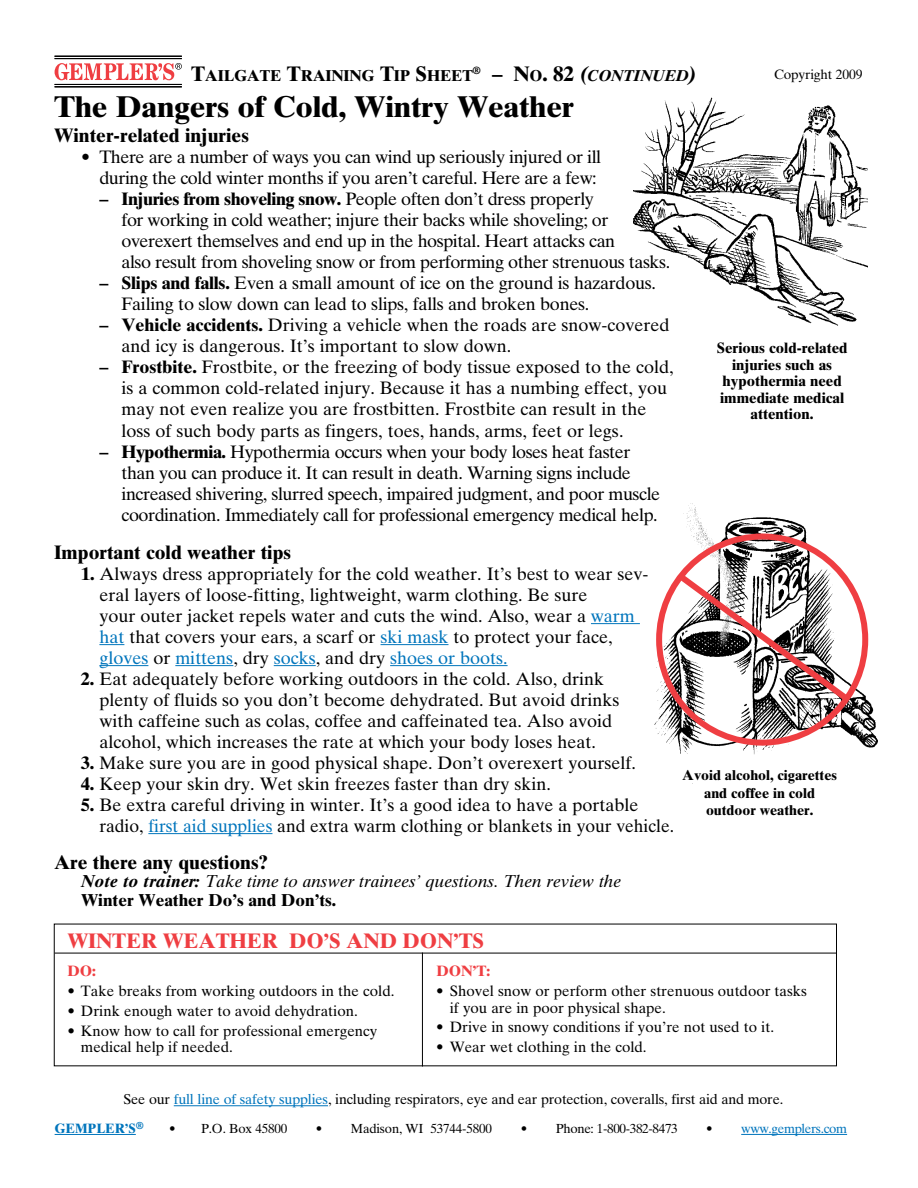
<style>
.page{position:relative;width:918px;height:1188px;background:#fff}
.page>*{position:absolute;margin:0;border:0;box-sizing:border-box;transform-origin:0 0}
.t1{font:700 30px "Times Ten";letter-spacing:-.01em;color:#000;scale:1.05 1}
.t2{font:700 21px "Times Ten";letter-spacing:-.01em;color:#ef3e42}
.t3{font:700 19.5px "Times Ten";color:#000}
.t4{font:18px/21px "Times Ten";color:#000}
.t5{font:18px/21px "Times Ten";letter-spacing:-.025em;color:#000}
.t6{font:italic 17.25px/18.8px "Times Ten";color:#000}
.t7{font:700 15.75px "Times Ten";letter-spacing:-.015em;color:#000}
.t8{font:15px/16.5px "Times Ten";color:#000}
.t9{font:700 15px/16.5px "Times Ten";color:#000;text-align:center}
.t10{font:700 15px "Times Ten";color:#ef3e42}
.t11{font:14.25px "Times Ten";letter-spacing:-.01em;color:#000}
.t12{font:700 14.25px/17.2px "Times Ten";color:#000;text-align:center}
.t13{font:13.5px "Times Ten";letter-spacing:-.01em;color:#000}
.t14{font:700 13.5px "Times Ten";letter-spacing:-.01em;color:#0075bc}
.t15{font:13.2px "Times Ten";letter-spacing:-.01em;color:#000}
.t16{font:13.2px "Times Ten";letter-spacing:-.025em;color:#0075bc}
.s1{font-size:21px}
.s2{font-style:italic;font-size:21px}
.s3{font-style:italic}
.s4{font-weight:700}
.s5{color:#0075bc}
.s6{font-weight:700;font-style:normal}
.s7{color:#000}
</style>
<div class="page">
<hr style="left:55px;top:953px;width:782px;height:1px;background:#000">
<hr style="left:591px;top:623px;width:49px;height:1px;background:#0075bc">
<svg style="left:99px;top:644px;width:25px;height:1px"></svg>
<hr style="left:381px;top:644px;width:68px;height:1px;background:#0075bc">
<hr style="left:99px;top:665px;width:49px;height:1px;background:#0075bc">
<hr style="left:175px;top:665px;width:58px;height:1px;background:#0075bc">
<hr style="left:274px;top:665px;width:42px;height:1px;background:#0075bc">
<hr style="left:390px;top:665px;width:118px;height:1px;background:#0075bc">
<hr style="left:148px;top:833px;width:124px;height:1px;background:#0075bc">
<img style="left:633px;top:97px;width:234px;height:229px">
<img style="left:654px;top:503px;width:224px;height:281px">
<div style="left:656px;top:533px;width:212px;height:213px;border:6px solid #ef3e42;border-radius:50%"></div>
<svg style="left:672px;top:568px;width:183px;height:139px"></svg>
<hr style="left:422px;top:953px;width:1px;height:114px;background:#000">
<hr style="left:55px;top:58px;width:127px;height:1px;background:#000">
<hr style="left:55px;top:84px;width:127px;height:1px;background:#000">
<hr style="left:55px;top:56px;width:127px;height:1px;background:#000">
<hr style="left:55px;top:86px;width:127px;height:1px;background:#000">
<svg style="left:55px;top:63px;width:127px;height:17px"></svg>
<hr style="left:55px;top:1134px;width:81px;height:1px;background:#0075bc">
<hr style="left:741px;top:1134px;width:106px;height:1px;background:#0075bc">
<hr style="left:174px;top:1105px;width:154px;height:1px;background:#0075bc">
<p class="t7" style="left:191px;top:66px;width:507px"><span class="s1">T</span>AILGATE <span class="s1">T</span>RAINING <span class="s1">T</span>IP <span class="s1">S</span>HEET<sup>®</sup> <span class="s1">–</span> <span class="s1">N</span>O<span class="s1">. 82</span> <span class="s2">(</span><span class="s3">CONTINUED</span><span class="s2">)</span></p>
<p class="t13" style="left:774px;top:66px;width:90px">Copyright 2009</p>
<h1 class="t1" style="left:54px;top:89px;width:497px">The Dangers of Cold, Wintry Weather</h1>
<p class="t3" style="left:54px;top:124px;width:196px">Winter-related injuries</p>
<p class="t5" style="left:81px;top:147px;width:522px;text-align:right">• There are a number of ways you can wind up seriously injured or ill during the cold winter months if you aren’t careful. Here are a few:</p>
<p class="t5" style="left:121px;top:189px;width:550px;text-indent:-22px"><span class="s4">– Injuries from shoveling snow.</span> People often don’t dress properly<br>for working in cold weather; injure their backs while shoveling; or overexert themselves and end up in the hospital. Heart attacks can<br>also result from shoveling snow or from performing other strenuous tasks.</p>
<p class="t4" style="left:121px;top:273px;width:536px;text-indent:-22px"><span class="s4">– Slips and falls.</span> Even a small amount of ice on the ground is hazardous.<br>Failing to slow down can lead to slips, falls and broken bones.</p>
<p class="t4" style="left:121px;top:315px;width:550px;text-indent:-22px"><span class="s4">– Vehicle accidents.</span> Driving a vehicle when the roads are snow-covered and icy is dangerous. It’s important to slow down.</p>
<p class="t4" style="left:121px;top:357px;width:554px;text-indent:-22px"><span class="s4">– Frostbite.</span> Frostbite, or the freezing of body tissue exposed to the cold, is a common cold-related injury. Because it has a numbing effect, you may not even realize you are frostbitten. Frostbite can result in the loss of such body parts as fingers, toes, hands, arms, feet or legs.</p>
<p class="t5" style="left:121px;top:441px;width:540px;text-indent:-22px"><span class="s4">– Hypothermia.</span> Hypothermia occurs when your body loses heat faster than you can produce it. It can result in death. Warning signs include increased shivering, slurred speech, impaired judgment, and poor muscle coordination. Immediately call for professional emergency medical help.</p>
<p class="t3" style="left:54px;top:540px;width:239px">Important cold weather tips</p>
<p class="t4" style="left:99px;top:563px;width:551px;text-indent:-18px"><span class="s4">1.</span> Always dress appropriately for the cold weather. It’s best to wear sev&shy;eral layers of loose-fitting, lightweight, warm clothing. Be sure<br>your outer jacket repels water and cuts the wind. Also, wear a <span class="s5">warm hat</span> that covers your ears, a scarf or <span class="s5">ski mask</span> to protect your face, <span class="s5">gloves</span> or <span class="s5">mittens</span>, dry <span class="s5">socks</span>, and dry <span class="s5">shoes or boots.</span></p>
<p class="t4" style="left:99px;top:668px;width:522px;text-indent:-18px"><span class="s4">2.</span> Eat adequately before working outdoors in the cold. Also, drink plenty of fluids so you don’t become dehydrated. But avoid drinks with caffeine such as colas, coffee and caffeinated tea. Also avoid alcohol, which increases the rate at which your body loses heat.</p>
<p class="t4" style="left:81px;top:752px;width:557px"><span class="s4">3.</span> Make sure you are in good physical shape. Don’t overexert yourself.</p>
<p class="t4" style="left:81px;top:773px;width:472px"><span class="s4">4.</span> Keep your skin dry. Wet skin freezes faster than dry skin.</p>
<p class="t4" style="left:99px;top:794px;width:576px;text-indent:-18px"><span class="s4">5.</span> Be extra careful driving in winter. It’s a good idea to have a portable radio, <span class="s5">first aid supplies</span> and extra warm clothing or blankets in your vehicle.</p>
<p class="t3" style="left:54px;top:850px;width:216px">Are there any questions?</p>
<p class="t6" style="left:81px;top:872px;width:542px"><span class="s4">Note to trainer:</span> Take time to answer trainees’ questions. Then review the<br><span class="s6">Winter Weather Do’s and Don’ts.</span></p>
<p class="t9" style="left:717px;top:340px;width:132px">Serious cold-related injuries such as hypothermia need immediate medical attention.</p>
<p class="t12" style="left:682px;top:767px;width:156px">Avoid alcohol, cigarettes and coffee in cold outdoor weather.</p>
<p class="t2" style="left:67px;top:928px;width:418px">WINTER WEATHER DO’S AND DON’TS</p>
<p class="t10" style="left:67px;top:962px;width:30px">DO:</p>
<p class="t10" style="left:436px;top:962px;width:55px">DON’T:</p>
<p class="t8" style="left:67px;top:983px;width:329px">• Take breaks from working outdoors in the cold.</p>
<p class="t8" style="left:67px;top:1002px;width:292px">• Drink enough water to avoid dehydration.</p>
<p class="t8" style="left:81px;top:1022px;width:298px;text-indent:-13px">• Know how to call for professional emergency medical help if needed.</p>
<p class="t8" style="left:450px;top:983px;width:359px;text-indent:-14px">• Shovel snow or perform other strenuous outdoor tasks if you are in poor physical shape.</p>
<p class="t8" style="left:436px;top:1019px;width:339px">• Drive in snowy conditions if you’re not used to it.</p>
<p class="t8" style="left:436px;top:1039px;width:212px">• Wear wet clothing in the cold.</p>
<p class="t11" style="left:124px;top:1091px;width:661px">See our <span class="s5">full line of safety supplies</span>, including respirators, eye and ear protection, coveralls, first aid and more.</p>
<p class="t14" style="left:55px;top:1120px;width:91px">GEMPLER’S<sup>®</sup></p>
<p class="t15" style="left:169px;top:1121px;width:120px">• P.O. Box 45800</p>
<p class="t15" style="left:316px;top:1121px;width:178px">• Madison, WI 53744-5800</p>
<p class="t15" style="left:521px;top:1121px;width:159px">• Phone: 1-800-382-8473</p>
<p class="t16" style="left:706px;top:1121px;width:142px"><span class="s7">•</span> www.gemplers.com</p>
</div>
